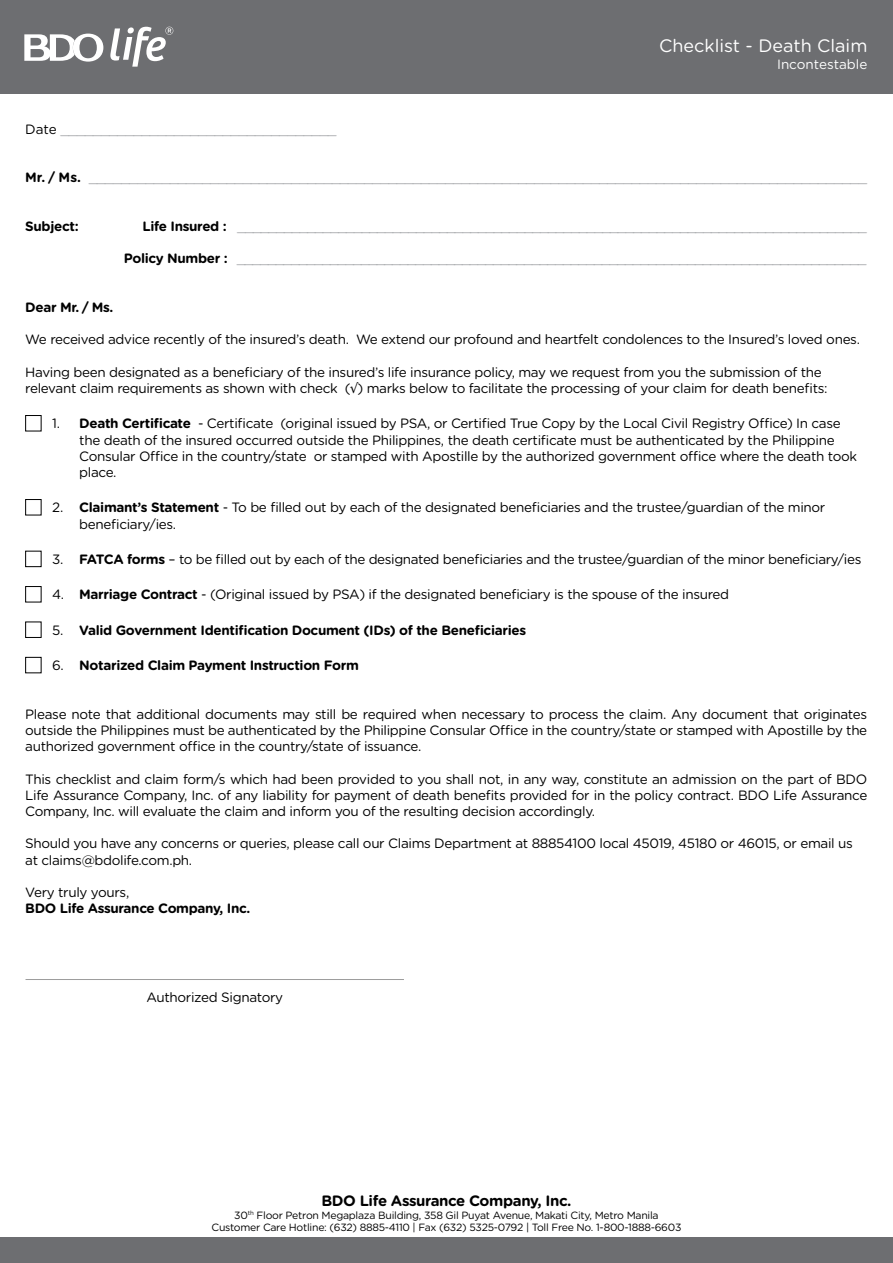
<style>
.page{position:relative;width:893px;height:1263px;background:#fff}
.page>*{position:absolute;margin:0;border:0;box-sizing:border-box;transform-origin:0 0}
.t1{font:18px "Gotham Rounded";color:#fff}
.t2{font:700 15px "Gotham Rounded";letter-spacing:-.025em;color:#000}
.t3{font:13.5px/16.2px "Gotham Rounded";letter-spacing:-.025em;color:#000}
.t4{font:13.5px "Gotham Rounded";color:#a7a9ac}
.t5{font:700 13.5px "Gotham Rounded";letter-spacing:-.025em;color:#000}
.t6{font:13.5px "Gotham Rounded";color:#fff}
.t7{font:10.5px/12.6px "Gotham Rounded";letter-spacing:-.025em;color:#000;text-align:center}
.s1{color:#000}
.s2{font-weight:700;color:#000}
.s3{font-weight:700}
.s4{font-weight:400}
</style>
<div class="page">
<div style="left:0;top:0;width:893px;height:94px;background:#6d6e71"></div>
<div style="left:25px;top:415px;width:17px;height:16px;border:1px solid #000"></div>
<div style="left:25px;top:499px;width:17px;height:16px;border:1px solid #000"></div>
<div style="left:25px;top:551px;width:17px;height:16px;border:1px solid #000"></div>
<div style="left:25px;top:586px;width:17px;height:16px;border:1px solid #000"></div>
<div style="left:25px;top:621px;width:17px;height:17px;border:1px solid #000"></div>
<div style="left:25px;top:657px;width:17px;height:16px;border:1px solid #000"></div>
<div style="left:0;top:1237px;width:893px;height:26px;background:#6d6e71"></div>
<hr style="left:26px;top:979px;width:378px;height:1px;background:#000">
<svg style="left:24px;top:34px;width:79px;height:28px"></svg>
<svg style="left:110px;top:27px;width:63px;height:40px"></svg>
<h1 class="t1" style="left:659px;top:34px;width:210px">Checklist - Death Claim</h1>
<p class="t6" style="left:777px;top:55px;width:92px">Incontestable</p>
<p class="t4" style="left:25px;top:120px;width:312px"><span class="s1">Date</span> __________________________________</p>
<p class="t4" style="left:25px;top:168px;width:843px"><span class="s2">Mr. / Ms.</span> ________________________________________________________________________________________________</p>
<p class="t5" style="left:25px;top:216px;width:55px">Subject:</p>
<p class="t4" style="left:142px;top:217px;width:726px"><span class="s2">Life Insured :</span> _________________________________________________________________________________</p>
<p class="t4" style="left:124px;top:249px;width:744px"><span class="s2">Policy Number :</span> _________________________________________________________________________________</p>
<p class="t5" style="left:25px;top:297px;width:90px">Dear Mr. / Ms.</p>
<p class="t3" style="left:25px;top:331px;width:836px">We received advice recently of the insured’s death. We extend our profound and heartfelt condolences to the Insured’s loved ones.</p>
<p class="t3" style="left:25px;top:363px;width:804px">Having been designated as a beneficiary of the insured’s life insurance policy, may we request from you the submission of the relevant claim requirements as shown with check (√) marks below to facilitate the processing of your claim for death benefits:</p>
<p class="t3" style="left:79px;top:415px;width:779px;text-indent:-27px">1. <span class="s3">Death Certificate</span> - Certificate (original issued by PSA, or Certified True Copy by the Local Civil Registry Office) In case the death of the insured occurred outside the Philippines, the death certificate must be authenticated by the Philippine Consular Office in the country/state or stamped with Apostille by the authorized government office where the death took place.</p>
<p class="t3" style="left:79px;top:499px;width:748px;text-indent:-27px">2. <span class="s3">Claimant’s Statement</span> - To be filled out by each of the designated beneficiaries and the trustee/guardian of the minor beneficiary/ies.</p>
<p class="t3" style="left:52px;top:550px;width:811px">3. <span class="s3">FATCA forms</span> – to be filled out by each of the designated beneficiaries and the trustee/guardian of the minor beneficiary/ies</p>
<p class="t3" style="left:52px;top:586px;width:678px">4. <span class="s3">Marriage Contract</span> - (Original issued by PSA) if the designated beneficiary is the spouse of the insured</p>
<p class="t5" style="left:52px;top:620px;width:475px"><span class="s4">5.</span> Valid Government Identification Document (IDs) of the Beneficiaries</p>
<p class="t5" style="left:52px;top:655px;width:308px"><span class="s4">6.</span> Notarized Claim Payment Instruction Form</p>
<p class="t3" style="left:25px;top:705px;width:843px;text-align:justify">Please note that additional documents may still be required when necessary to process the claim. Any document that originates outside the Philippines must be authenticated by the Philippine Consular Office in the country/state or stamped with Apostille by the authorized government office in the country/state of issuance.</p>
<p class="t3" style="left:25px;top:770px;width:843px;text-align:justify">This checklist and claim form/s which had been provided to you shall not, in any way, constitute an admission on the part of BDO Life Assurance Company, Inc. of any liability for payment of death benefits provided for in the policy contract. BDO Life Assurance Company, Inc. will evaluate the claim and inform you of the resulting decision accordingly.</p>
<p class="t3" style="left:25px;top:835px;width:829px">Should you have any concerns or queries, please call our Claims Department at 88854100 local 45019, 45180 or 46015, or email us at claims@bdolife.com.ph.</p>
<p class="t3" style="left:25px;top:883px;width:106px">Very truly yours,</p>
<p class="t5" style="left:25px;top:898px;width:227px">BDO Life Assurance Company, Inc.</p>
<p class="t3" style="left:146px;top:989px;width:138px">Authorized Signatory</p>
<p class="t2" style="left:321px;top:1190px;width:252px">BDO Life Assurance Company, Inc.</p>
<p class="t7" style="left:212px;top:1208px;width:471px">30<sup>th</sup> Floor Petron Megaplaza Building, 358 Gil Puyat Avenue, Makati City, Metro Manila<br>Customer Care Hotline: (632) 8885-4110 | Fax (632) 5325-0792 | Toll Free No. 1-800-1888-6603</p>
</div>
